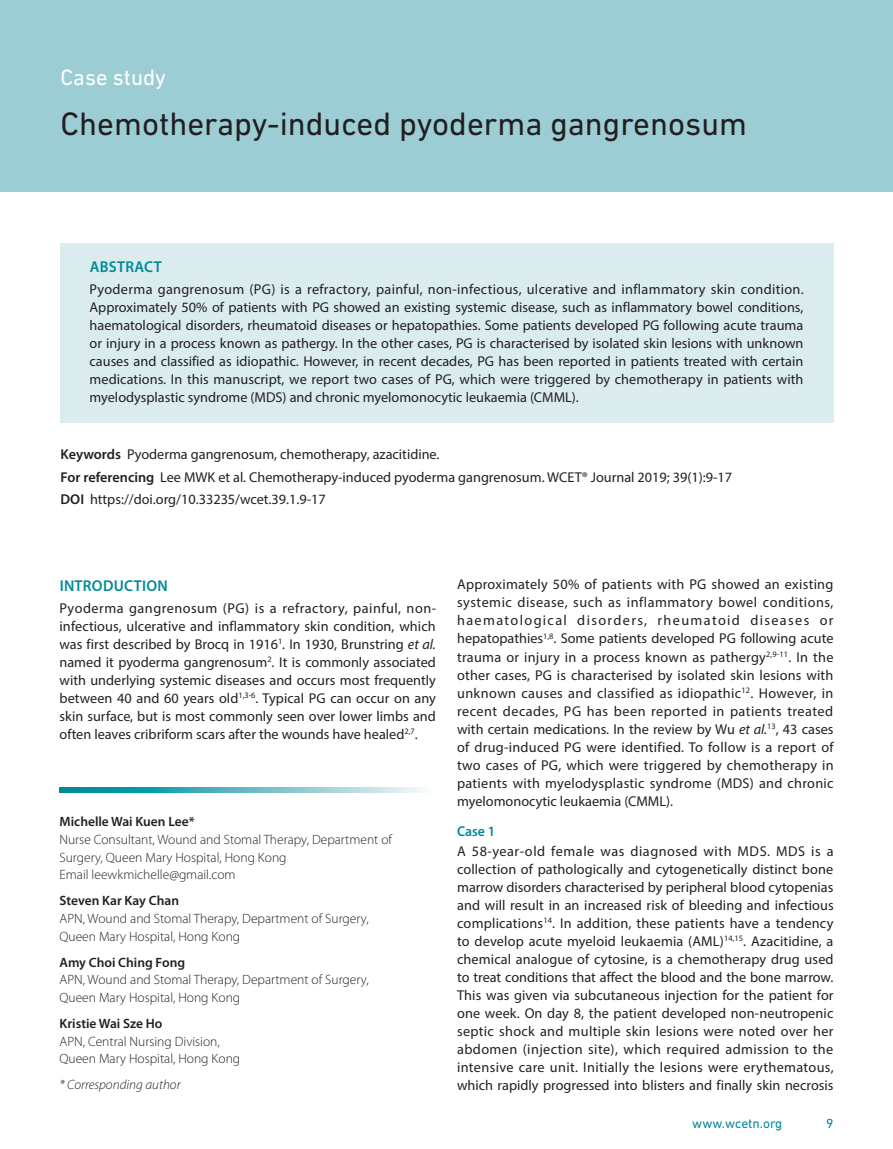
<style>
.page{position:relative;width:893px;height:1149px;background:#fff}
.page>*{position:absolute;margin:0;border:0;box-sizing:border-box;transform-origin:0 0}
._2019_WCET_Top_Title{font:33px "DIN Next LT Pro";color:#231f20}
._2019_WCET_Top_Title-2{font:22.5px "DIN Next LT Pro";color:#fff}
._2019_WCET_Heading{font:600 15.75px "Myriad Pro";letter-spacing:.02em;color:#008a97}
._2019_WCET_Galley{font:14.25px/18px "Myriad Pro";color:#231f20;text-align:justify}
._2019_WCET_SubHeadin{font:600 14.25px "Myriad Pro";color:#008a97}
.WCET-Author_details{font:300 13.5px/17.5px "Myriad Pro";color:#231f20}
.WCET-Author{font:600 13.5px "Myriad Pro";color:#231f20}
.WCET-Author_details-2{font:italic 300 13.5px "Myriad Pro";color:#231f20}
.t1{font:13.5px "DIN Next LT Pro";color:#008a97}
.s1{font-weight:600}
.s2{font-style:italic}
</style>
<div class="page">
<div style="left:0;top:0;width:893px;height:191px;background:#9ccdd5"></div>
<div style="left:60px;top:243px;width:773px;height:179px;background:#dbecef"></div>
<svg style="left:60px;top:787px;width:365px;height:5px;background:#64bac4"></svg>
<p class="_2019_WCET_Top_Title-2" style="left:61px;top:64px;width:107px">Case study</p>
<p class="_2019_WCET_Top_Title" style="left:61px;top:105px;width:688px">Chemotherapy-induced pyoderma gangrenosum</p>
<p class="_2019_WCET_Heading" style="left:90px;top:256px;width:74px">ABSTRACT</p>
<p class="_2019_WCET_Galley" style="left:90px;top:280px;width:716px">Pyoderma gangrenosum (PG) is a refractory, painful, non-infectious, ulcerative and inflammatory skin condition.<br>Approximately 50% of patients with PG showed an existing systemic disease, such as inflammatory bowel conditions, haematological disorders, rheumatoid diseases or hepatopathies. Some patients developed PG following acute trauma or injury in a process known as pathergy. In the other cases, PG is characterised by isolated skin lesions with unknown causes and classified as idiopathic. However, in recent decades, PG has been reported in patients treated with certain medications. In this manuscript, we report two cases of PG, which were triggered by chemotherapy in patients with myelodysplastic syndrome (MDS) and chronic myelomonocytic leukaemia (CMML).</p>
<p class="_2019_WCET_Galley" style="left:61px;top:445px;width:380px"><span class="s1">Keywords</span> Pyoderma gangrenosum, chemotherapy, azacitidine.</p>
<p class="_2019_WCET_Galley" style="left:61px;top:467px;width:673px"><span class="s1">For referencing</span> Lee MWK et al. Chemotherapy-induced pyoderma gangrenosum. WCET® Journal 2019; 39(1):9-17</p>
<p class="_2019_WCET_Galley" style="left:61px;top:490px;width:267px"><span class="s1">DOI</span> https://doi.org/10.33235/wcet.39.1.9-17</p>
<p class="_2019_WCET_Heading" style="left:60px;top:575px;width:110px">INTRODUCTION</p>
<p class="_2019_WCET_Galley" style="left:60px;top:598px;width:378px">Pyoderma gangrenosum (PG) is a refractory, painful, non&shy;infectious, ulcerative and inflammatory skin condition, which was first described by Brocq in 1916<sup>1</sup>. In 1930, Brunstring <span class="s2">et al. </span>named it pyoderma gangrenosum<sup>2</sup>. It is commonly associated with underlying systemic diseases and occurs most frequently between 40 and 60 years old<sup>1,3-6</sup>. Typical PG can occur on any skin surface, but is most commonly seen over lower limbs and often leaves cribriform scars after the wounds have healed<sup>2,7</sup>.</p>
<p class="WCET-Author" style="left:60px;top:813px;width:137px">Michelle Wai Kuen Lee*</p>
<p class="WCET-Author_details" style="left:60px;top:830px;width:334px">Nurse Consultant, Wound and Stomal Therapy, Department of<br>Surgery, Queen Mary Hospital, Hong Kong<br>Email leewkmichelle@gmail.com</p>
<p class="WCET-Author" style="left:60px;top:892px;width:121px">Steven Kar Kay Chan</p>
<p class="WCET-Author_details" style="left:60px;top:909px;width:311px">APN, Wound and Stomal Therapy, Department of Surgery,<br>Queen Mary Hospital, Hong Kong</p>
<p class="WCET-Author" style="left:60px;top:953px;width:127px">Amy Choi Ching Fong</p>
<p class="WCET-Author_details" style="left:60px;top:970px;width:311px">APN, Wound and Stomal Therapy, Department of Surgery,<br>Queen Mary Hospital, Hong Kong</p>
<p class="WCET-Author" style="left:60px;top:1014px;width:105px">Kristie Wai Sze Ho</p>
<p class="WCET-Author_details" style="left:60px;top:1031px;width:182px">APN, Central Nursing Division,<br>Queen Mary Hospital, Hong Kong</p>
<p class="WCET-Author_details-2" style="left:60px;top:1076px;width:123px">* Corresponding author</p>
<p class="_2019_WCET_Galley" style="left:457px;top:575px;width:378px">Approximately 50% of patients with PG showed an existing systemic disease, such as inflammatory bowel conditions, haematological disorders, rheumatoid diseases or hepatopathies<sup>1,8</sup>. Some patients developed PG following acute trauma or injury in a process known as pathergy<sup>2,9-11</sup>. In the other cases, PG is characterised by isolated skin lesions with unknown causes and classified as idiopathic<sup>12</sup>. However, in recent decades, PG has been reported in patients treated with certain medications. In the review by Wu <span class="s2">et al.</span><sup>13</sup>, 43 cases of drug-induced PG were identified. To follow is a report of two cases of PG, which were triggered by chemotherapy in patients with myelodysplastic syndrome (MDS) and chronic myelomonocytic leukaemia (CMML).</p>
<p class="_2019_WCET_SubHeadin" style="left:457px;top:821px;width:40px">Case 1</p>
<p class="_2019_WCET_Galley" style="left:457px;top:841px;width:378px">A 58-year-old female was diagnosed with MDS. MDS is a collection of pathologically and cytogenetically distinct bone marrow disorders characterised by peripheral blood cytopenias and will result in an increased risk of bleeding and infectious complications<sup>14</sup>. In addition, these patients have a tendency to develop acute myeloid leukaemia (AML)<sup>14,15</sup>. Azacitidine, a chemical analogue of cytosine, is a chemotherapy drug used to treat conditions that affect the blood and the bone marrow.<br>This was given via subcutaneous injection for the patient for one week. On day 8, the patient developed non-neutropenic septic shock and multiple skin lesions were noted over her abdomen (injection site), which required admission to the intensive care unit. Initially the lesions were erythematous, which rapidly progressed into blisters and finally skin necrosis</p>
<p class="t1" style="left:692px;top:1114px;width:92px">www.wcetn.org</p>
<p class="t1" style="left:826px;top:1114px;width:9px">9</p>
</div>
